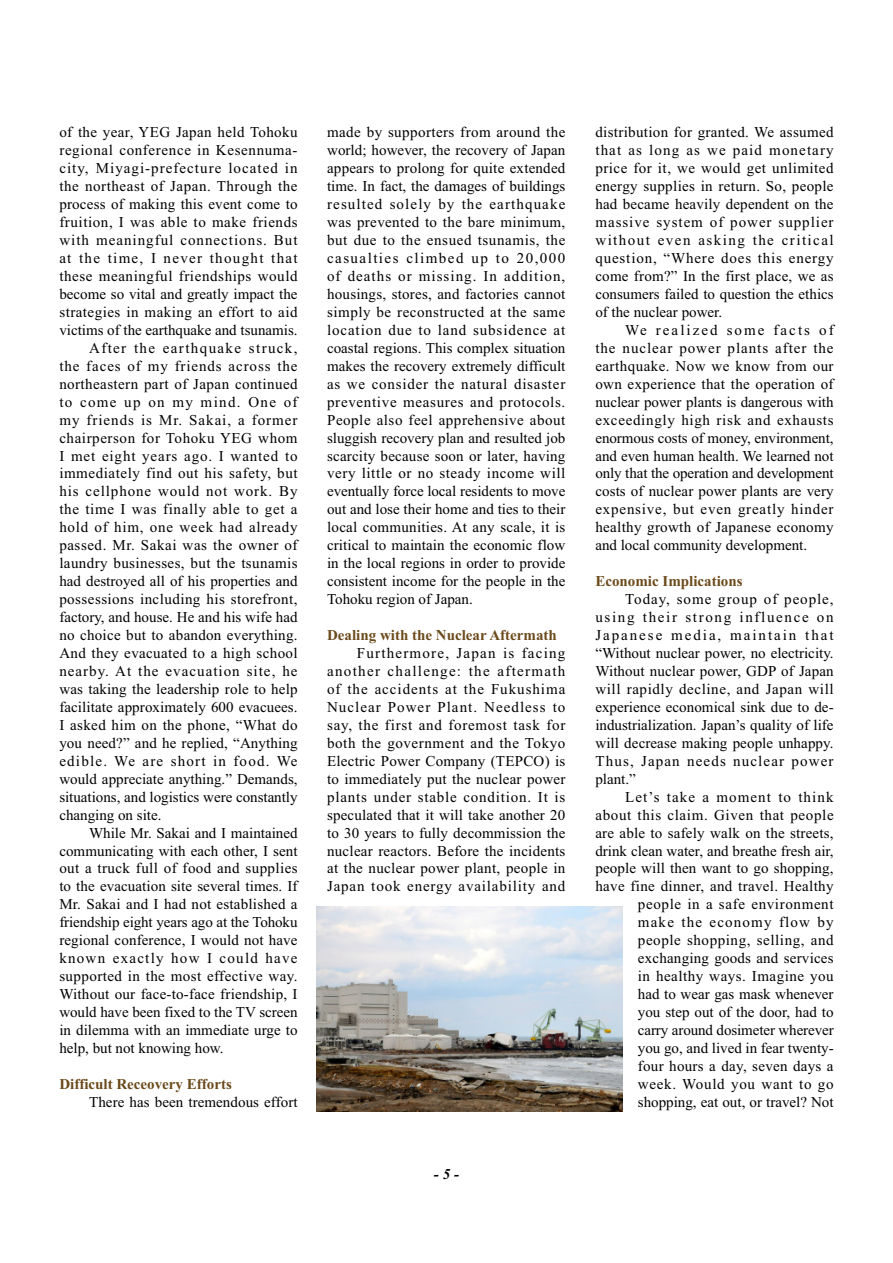
<style>
.page{position:relative;width:893px;height:1263px;background:#fff}
.page>*{position:absolute;margin:0;border:0;box-sizing:border-box;transform-origin:0 0}
.t1{font:15px/18px "Times New Roman";letter-spacing:.02em;color:#000;text-align:justify}
.t2{font:15px "Times New Roman";color:#000}
.t3{font:15px "Times New Roman";letter-spacing:.04em;color:#000}
.t4{font:15px "Times New Roman";letter-spacing:.065em;color:#000}
.t5{font:15px "Times New Roman";letter-spacing:.06em;color:#000}
.t6{font:700 15px "Times New Roman";color:#6b4a1b}
.t7{font:15px "Times New Roman";letter-spacing:.045em;color:#000}
.t8{font:15px "Times New Roman";letter-spacing:.085em;color:#000}
.t9{font:15px "Times New Roman";letter-spacing:.09em;color:#000}
.t10{font:15px "Times New Roman";letter-spacing:-.005em;color:#000}
.t11{font:15px "Times New Roman";letter-spacing:.07em;color:#000}
.t12{font:15px "Times New Roman";letter-spacing:.05em;color:#000}
.t13{font:15px "Times New Roman";letter-spacing:.08em;color:#000}
.t14{font:italic 700 15px "Times New Roman";color:#000}
</style>
<div class="page">
<img style="left:316px;top:907px;width:307px;height:204px">
<p class="t1" style="left:59px;top:125px;width:240px">of the year, YEG Japan held Tohoku</p>
<p class="t7" style="left:59px;top:145px;width:240px">regional conference in Kesennuma-</p>
<p class="t11" style="left:59px;top:163px;width:240px">city, Miyagi-prefecture located in</p>
<p class="t3" style="left:59px;top:181px;width:240px">the northeast of Japan. Through the</p>
<p class="t1" style="left:59px;top:197px;width:240px">process of making this event come to</p>
<p class="t3" style="left:59px;top:217px;width:240px">fruition, I was able to make friends</p>
<p class="t4" style="left:59px;top:235px;width:240px">with meaningful connections. But</p>
<p class="t8" style="left:59px;top:253px;width:240px">at the time, I never thought that</p>
<p class="t3" style="left:59px;top:271px;width:240px">these meaningful friendships would</p>
<p class="t2" style="left:59px;top:289px;width:240px">become so vital and greatly impact the</p>
<p class="t1" style="left:59px;top:304px;width:240px">strategies in making an effort to aid</p>
<p class="t2" style="left:59px;top:324px;width:240px">victims of the earthquake and tsunamis.</p>
<p class="t9" style="left:89px;top:342px;width:210px">After the earthquake struck,</p>
<p class="t5" style="left:59px;top:360px;width:240px">the faces of my friends across the</p>
<p class="t1" style="left:59px;top:376px;width:240px">northeastern part of Japan continued</p>
<p class="t9" style="left:59px;top:396px;width:240px">to come up on my mind. One of</p>
<p class="t4" style="left:59px;top:414px;width:240px">my friends is Mr. Sakai, a former</p>
<p class="t3" style="left:59px;top:432px;width:240px">chairperson for Tohoku YEG whom</p>
<p class="t5" style="left:59px;top:450px;width:240px">I met eight years ago. I wanted to</p>
<p class="t1" style="left:59px;top:466px;width:240px">immediately find out his safety, but</p>
<p class="t5" style="left:59px;top:486px;width:240px">his cellphone would not work. By</p>
<p class="t7" style="left:59px;top:504px;width:240px">the time I was finally able to get a</p>
<p class="t12" style="left:59px;top:522px;width:240px">hold of him, one week had already</p>
<p class="t1" style="left:59px;top:538px;width:240px">passed. Mr. Sakai was the owner of</p>
<p class="t1" style="left:59px;top:556px;width:240px">laundry businesses, but the tsunamis</p>
<p class="t1" style="left:59px;top:574px;width:240px">had destroyed all of his properties and</p>
<p class="t1" style="left:59px;top:592px;width:240px">possessions including his storefront,</p>
<p class="t2" style="left:59px;top:612px;width:240px">factory, and house. He and his wife had</p>
<p class="t1" style="left:59px;top:627px;width:240px">no choice but to abandon everything.</p>
<p class="t1" style="left:59px;top:645px;width:240px">And they evacuated to a high school</p>
<p class="t4" style="left:59px;top:666px;width:240px">nearby. At the evacuation site, he</p>
<p class="t1" style="left:59px;top:681px;width:240px">was taking the leadership role to help</p>
<p class="t1" style="left:59px;top:699px;width:240px">facilitate approximately 600 evacuees.</p>
<p class="t1" style="left:59px;top:717px;width:240px">I asked him on the phone, “What do</p>
<p class="t1" style="left:59px;top:735px;width:240px">you need?” and he replied, “Anything</p>
<p class="t13" style="left:59px;top:755px;width:240px">edible. We are short in food. We</p>
<p class="t2" style="left:59px;top:773px;width:240px">would appreciate anything.” Demands,</p>
<p class="t2" style="left:59px;top:791px;width:240px">situations, and logistics were constantly</p>
<p class="t2" style="left:59px;top:809px;width:104px">changing on site.</p>
<p class="t2" style="left:89px;top:827px;width:210px">While Mr. Sakai and I maintained</p>
<p class="t1" style="left:59px;top:843px;width:240px">communicating with each other, I sent</p>
<p class="t1" style="left:59px;top:861px;width:240px">out a truck full of food and supplies</p>
<p class="t1" style="left:59px;top:879px;width:240px">to the evacuation site several times. If</p>
<p class="t1" style="left:59px;top:897px;width:240px">Mr. Sakai and I had not established a</p>
<p class="t10" style="left:59px;top:917px;width:240px">friendship eight years ago at the Tohoku</p>
<p class="t1" style="left:59px;top:933px;width:240px">regional conference, I would not have</p>
<p class="t8" style="left:59px;top:953px;width:240px">known exactly how I could have</p>
<p class="t1" style="left:59px;top:969px;width:240px">supported in the most effective way.</p>
<p class="t1" style="left:59px;top:987px;width:240px">Without our face-to-face friendship, I</p>
<p class="t2" style="left:59px;top:1007px;width:240px">would have been fixed to the TV screen</p>
<p class="t1" style="left:59px;top:1022px;width:240px">in dilemma with an immediate urge to</p>
<p class="t2" style="left:59px;top:1043px;width:166px">help, but not knowing how.</p>
<p class="t6" style="left:59px;top:1079px;width:174px">Difficult Receovery Efforts</p>
<p class="t1" style="left:89px;top:1094px;width:210px">There has been tremendous effort</p>
<p class="t1" style="left:327px;top:125px;width:240px">made by supporters from around the world; however, the recovery of Japan appears to prolong for quite extended time. In fact, the damages of buildings resulted solely by the earthquake was prevented to the bare minimum, but due to the ensued tsunamis, the casualties climbed up to 20,000 of deaths or missing. In addition, housings, stores, and factories cannot simply be reconstructed at the same location due to land subsidence at coastal regions. This complex situation makes the recovery extremely difficult as we consider the natural disaster preventive measures and protocols.<br>People also feel apprehensive about sluggish recovery plan and resulted job scarcity because soon or later, having very little or no steady income will eventually force local residents to move out and lose their home and ties to their local communities. At any scale, it is critical to maintain the economic flow in the local regions in order to provide consistent income for the people in the Tohoku region of Japan.</p>
<p class="t6" style="left:327px;top:630px;width:231px">Dealing with the Nuclear Aftermath</p>
<p class="t1" style="left:327px;top:645px;width:240px;text-indent:30px">Furthermore, Japan is facing another challenge: the aftermath of the accidents at the Fukushima Nuclear Power Plant. Needless to say, the first and foremost task for both the government and the Tokyo Electric Power Company (TEPCO) is to immediately put the nuclear power plants under stable condition. It is speculated that it will take another 20 to 30 years to fully decommission the nuclear reactors. Before the incidents at the nuclear power plant, people in Japan took energy availability and</p>
<p class="t14" style="left:434px;top:1169px;width:26px">- 5 -</p>
<p class="t1" style="left:595px;top:125px;width:240px">distribution for granted. We assumed that as long as we paid monetary price for it, we would get unlimited energy supplies in return. So, people had became heavily dependent on the massive system of power supplier without even asking the critical question, “Where does this energy come from?” In the first place, we as consumers failed to question the ethics of the nuclear power.</p>
<p class="t1" style="left:595px;top:322px;width:240px;text-indent:30px">We realized some facts of the nuclear power plants after the earthquake. Now we know from our own experience that the operation of nuclear power plants is dangerous with exceedingly high risk and exhausts enormous costs of money, environment, and even human health. We learned not only that the operation and development costs of nuclear power plants are very expensive, but even greatly hinder healthy growth of Japanese economy and local community development.</p>
<p class="t6" style="left:595px;top:576px;width:149px">Economic Implications</p>
<p class="t1" style="left:595px;top:592px;width:240px;text-indent:30px">Today, some group of people, using their strong influence on Japanese media, maintain that “Without nuclear power, no electricity.<br>Without nuclear power, GDP of Japan will rapidly decline, and Japan will experience economical sink due to de&shy;industrialization. Japan’s quality of life will decrease making people unhappy.<br>Thus, Japan needs nuclear power plant.”</p>
<p class="t1" style="left:595px;top:789px;width:240px;text-align:right">Let’s take a moment to think about this claim. Given that people are able to safely walk on the streets, drink clean water, and breathe fresh air, people will then want to go shopping, have fine dinner, and travel. Healthy people in a safe environment<br>make the economy flow by people shopping, selling, and exchanging goods and services<br>in healthy ways. Imagine you<br>had to wear gas mask whenever<br>you step out of the door, had to<br>carry around dosimeter wherever<br>you go, and lived in fear twenty-<br>four hours a day, seven days a<br>week. Would you want to go shopping, eat out, or travel? Not</p>
</div>
